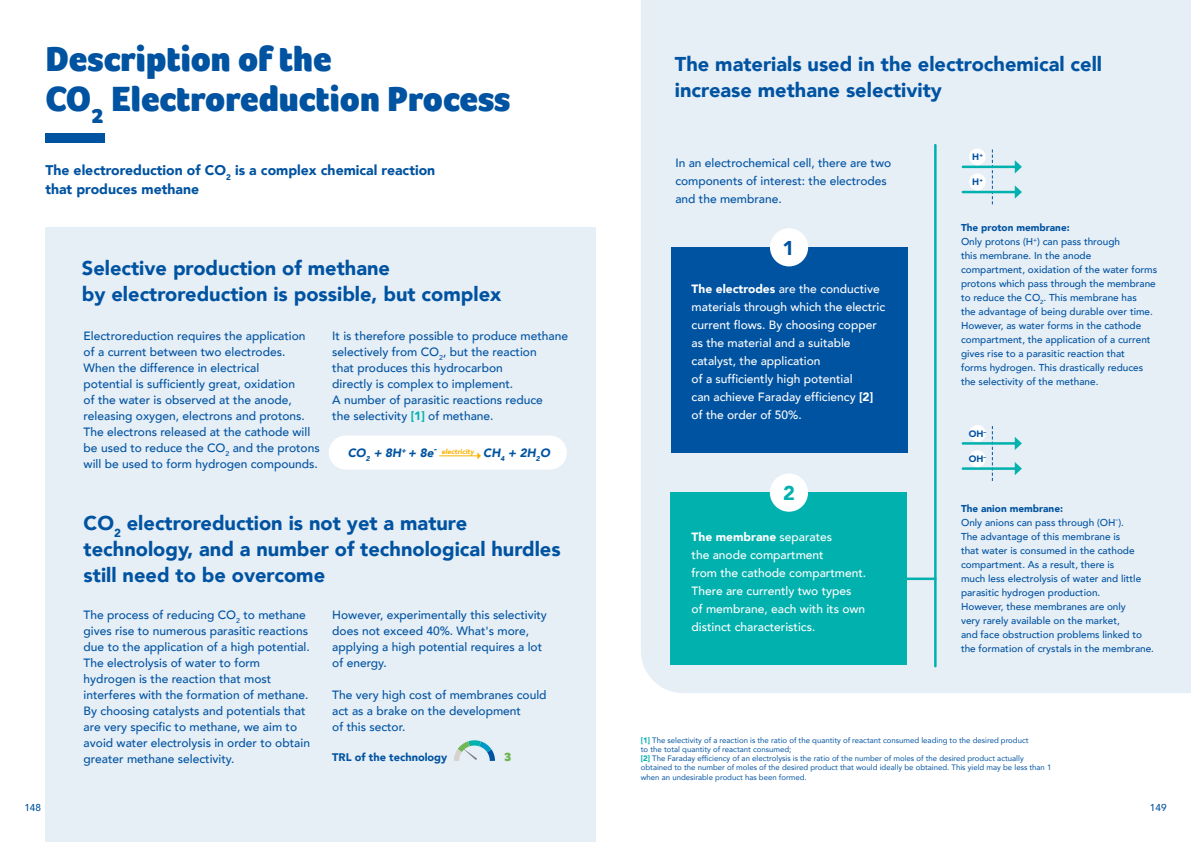
<style>
.page{position:relative;width:1191px;height:842px;background:#fff}
.page>*{position:absolute;margin:0;border:0;box-sizing:border-box;transform-origin:0 0}
.t1{font:900 36px/40px "Foco";color:#0053a1}
.t2{font:900 20px/26px "Avenir";color:#0053a1}
.t3{font:900 20px "Avenir";color:#00b1ae}
.t4{font:900 14px/19px "Avenir";color:#0053a1}
.t5{font:900 12.5px "Foco";color:#70b856}
.t6{font:500 12px/16px "Avenir";color:#0053a1}
.t7{font:500 12px/18px "Avenir";color:#fff}
.t8{font:italic 900 12px "Avenir";color:#0053a1}
.t9{font:900 11px "Avenir";color:#0053a1}
.t10{font:500 10px/14px "Avenir";color:#0053a1}
.t11{font:900 10px "Avenir";color:#0053a1}
.t12{font:900 9.2px "Avenir";color:#0053a1}
.t13{font:500 8.2px "Avenir";color:#0053a1}
.t14{font:7.8px/9.3px "Avenir";color:#0053a1}
.s1{font-weight:900;color:#00b1ae}
.s2{font-weight:900}
</style>
<div class="page">
<div style="left:45px;top:228px;width:550px;height:614px;background:#e6eef6"></div>
<svg style="left:454px;top:740px;width:41px;height:21px"></svg>
<div style="left:45px;top:134px;width:60px;height:9px;background:#0053a1"></div>
<div style="left:641px;top:0;width:550px;height:693px;background:#e6eef6"></div>
<hr style="left:902px;top:577px;width:33px;height:3px;background:#00b1ae">
<div style="left:670px;top:247px;width:237px;height:206px;background:#0053a1"></div>
<div style="left:670px;top:493px;width:237px;height:172px;background:#00b1ae"></div>
<div style="left:770px;top:228px;width:38px;height:38px;background:#fff;border-radius:50%"></div>
<div style="left:770px;top:473px;width:38px;height:39px;background:#fff;border-radius:50%"></div>
<hr style="left:934px;top:145px;width:2px;height:521px;background:#00b1ae">
<div style="left:329px;top:435px;width:238px;height:35px;background:#fff;border-radius:17px"></div>
<hr style="left:439px;top:456px;width:39px;height:1px;background:#f9b200">
<svg style="left:477px;top:452px;width:4px;height:7px"></svg>
<svg style="left:992px;top:149px;width:1px;height:55px"></svg>
<hr style="left:962px;top:191px;width:55px;height:2px;background:#00b1ae">
<svg style="left:1014px;top:185px;width:8px;height:14px"></svg>
<hr style="left:962px;top:166px;width:55px;height:2px;background:#00b1ae">
<svg style="left:1014px;top:160px;width:8px;height:13px"></svg>
<div style="left:969px;top:148px;width:16px;height:17px;background:#fff;border-radius:8px"></div>
<div style="left:969px;top:173px;width:16px;height:17px;background:#fff;border-radius:8px"></div>
<svg style="left:992px;top:426px;width:1px;height:55px"></svg>
<hr style="left:962px;top:467px;width:55px;height:3px;background:#00b1ae">
<svg style="left:1014px;top:462px;width:8px;height:13px"></svg>
<hr style="left:962px;top:442px;width:55px;height:3px;background:#00b1ae">
<svg style="left:1014px;top:437px;width:8px;height:13px"></svg>
<div style="left:969px;top:425px;width:16px;height:17px;background:#fff;border-radius:8px"></div>
<div style="left:969px;top:450px;width:16px;height:17px;background:#fff;border-radius:8px"></div>
<h1 class="t1" style="left:45px;top:38px;width:467px">Description of the<br>CO<sub>2</sub> Electroreduction Process</h1>
<p class="t4" style="left:45px;top:161px;width:391px">The electroreduction of CO<sub>2</sub> is a complex chemical reaction that produces methane</p>
<h2 class="t2" style="left:82px;top:254px;width:421px">Selective production of methane<br>by electroreduction is possible, but complex</h2>
<p class="t6" style="left:84px;top:327px;width:237px">Electroreduction requires the application<br>of a current between two electrodes.<br>When the difference in electrical<br>potential is sufficiently great, oxidation<br>of the water is observed at the anode, releasing oxygen, electrons and protons.<br>The electrons released at the cathode will be used to reduce the CO<sub>2</sub> and the protons will be used to form hydrogen compounds.</p>
<p class="t6" style="left:332px;top:327px;width:237px">It is therefore possible to produce methane selectively from CO<sub>2</sub>, but the reaction<br>that produces this hydrocarbon<br>directly is complex to implement.<br>A number of parasitic reactions reduce<br>the selectivity <span class="s1">[1]</span> of methane.</p>
<p class="t8" style="left:348px;top:443px;width:204px">CO<sub>2</sub> + 8H<sup>+</sup> + 8e<sup>-</sup> <sup>electricity</sup> CH<sub>4</sub> + 2H<sub>2</sub>O</p>
<h2 class="t2" style="left:84px;top:510px;width:478px">CO<sub>2</sub> electroreduction is not yet a mature technology, and a number of technological hurdles still need to be overcome</h2>
<p class="t6" style="left:84px;top:606px;width:228px">The process of reducing CO<sub>2</sub> to methane gives rise to numerous parasitic reactions due to the application of a high potential.<br>The electrolysis of water to form hydrogen is the reaction that most interferes with the formation of methane.<br>By choosing catalysts and potentials that are very specific to methane, we aim to avoid water electrolysis in order to obtain greater methane selectivity.</p>
<p class="t6" style="left:332px;top:606px;width:216px">However, experimentally this selectivity does not exceed 40%. What's more, applying a high potential requires a lot of energy.</p>
<p class="t6" style="left:332px;top:686px;width:216px">The very high cost of membranes could act as a brake on the development<br>of this sector.</p>
<p class="t9" style="left:332px;top:748px;width:117px">TRL of the technology</p>
<p class="t5" style="left:504px;top:748px;width:9px">3</p>
<h2 class="t2" style="left:675px;top:50px;width:429px">The materials used in the electrochemical cell increase methane selectivity</h2>
<p class="t6" style="left:675px;top:154px;width:217px;line-height:18px">In an electrochemical cell, there are two components of interest: the electrodes and the membrane.</p>
<h2 class="t2" style="left:782px;top:235px;width:13px">1</h2>
<p class="t7" style="left:691px;top:279px;width:195px"><span class="s2">The electrodes</span> are the conductive materials through which the electric current flows. By choosing copper as the material and a suitable catalyst, the application<br>of a sufficiently high potential<br>can achieve Faraday efficiency <span class="s2">[2] </span>of the order of 50%.</p>
<h2 class="t3" style="left:783px;top:476px;width:13px">2</h2>
<p class="t7" style="left:691px;top:527px;width:176px"><span class="s2">The membrane</span> separates<br>the anode compartment<br>from the cathode compartment.<br>There are currently two types<br>of membrane, each with its own distinct characteristics.</p>
<p class="t12" style="left:972px;top:149px;width:12px">H<sup>+</sup></p>
<p class="t12" style="left:972px;top:174px;width:12px">H<sup>+</sup></p>
<p class="t10" style="left:961px;top:220px;width:198px"><span class="s2">The proton membrane:<br></span>Only protons (H<sup>+</sup>) can pass through<br>this membrane. In the anode compartment, oxidation of the water forms protons which pass through the membrane to reduce the CO<sub>2</sub>. This membrane has<br>the advantage of being durable over time.<br>However, as water forms in the cathode compartment, the application of a current gives rise to a parasitic reaction that<br>forms hydrogen. This drastically reduces the selectivity of the methane.</p>
<p class="t12" style="left:968px;top:426px;width:19px">OH <sup>–</sup></p>
<p class="t12" style="left:968px;top:451px;width:19px">OH <sup>–</sup></p>
<p class="t11" style="left:961px;top:500px;width:104px">The anion membrane:</p>
<p class="t10" style="left:961px;top:515px;width:164px">Only anions can pass through (OH ).</p>
<p class="t13" style="left:1115px;top:512px;width:4px">-</p>
<p class="t10" style="left:961px;top:529px;width:195px">The advantage of this membrane is<br>that water is consumed in the cathode compartment. As a result, there is<br>much less electrolysis of water and little parasitic hydrogen production.<br>However, these membranes are only<br>very rarely available on the market,<br>and face obstruction problems linked to the formation of crystals in the membrane.</p>
<p class="t14" style="left:641px;top:735px;width:412px"><span class="s1">[1]</span> The selectivity of a reaction is the ratio of the quantity of reactant consumed leading to the desired product<br>to the total quantity of reactant consumed;<br><span class="s1">[2]</span> The Faraday efficiency of an electrolysis is the ratio of the number of moles of the desired product actually obtained to the number of moles of the desired product that would ideally be obtained. This yield may be less than 1 when an undesirable product has been formed.</p>
<p class="t10" style="left:24px;top:800px;width:18px">148</p>
<p class="t10" style="left:1149px;top:800px;width:18px">149</p>
</div>
